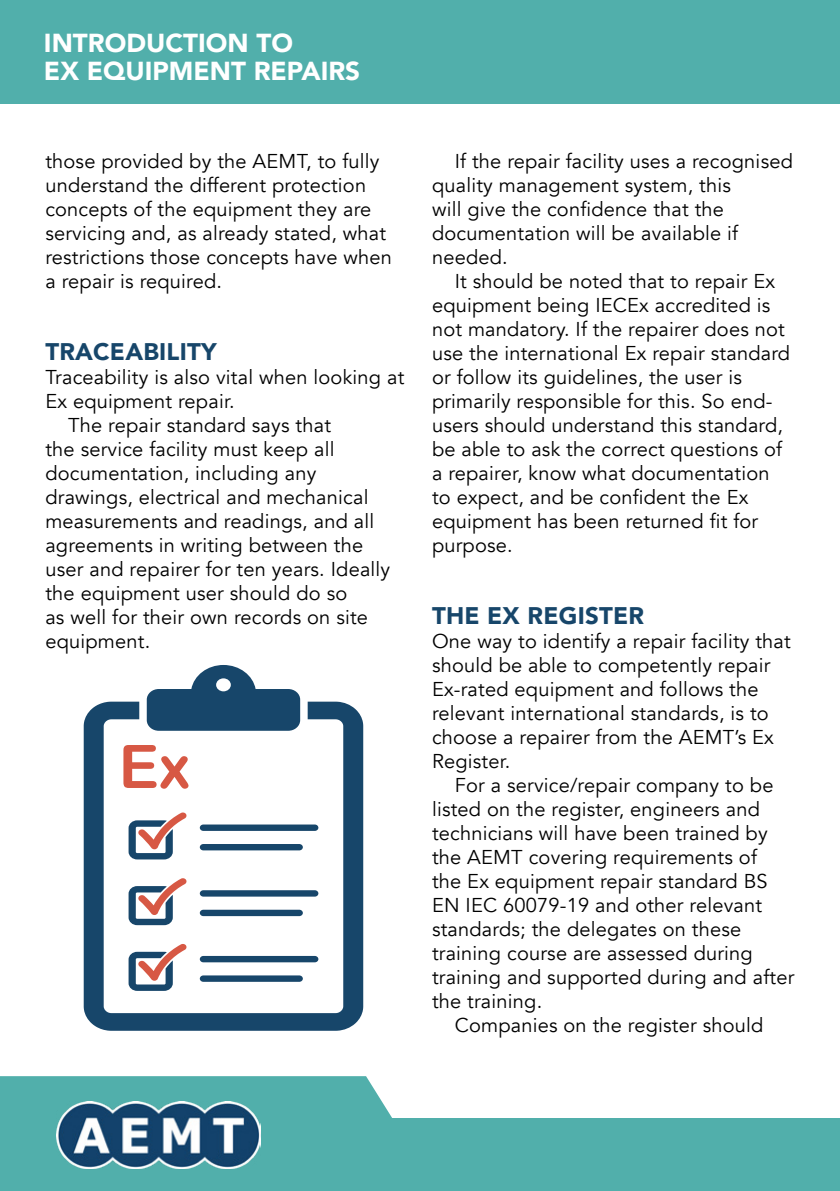
<style>
.page{position:relative;width:840px;height:1191px;background:#fff}
.page>*{position:absolute;margin:0;border:0;box-sizing:border-box;transform-origin:0 0}
.t1{font:60px "Arial Rounded MT Bold";color:#d75844}
.t2{font:900 26px/28px "Avenir";color:#fff}
.t3{font:900 24px "Avenir";letter-spacing:.01em;color:#17466a}
.t4{font:20px/24px "Avenir";letter-spacing:.01em;color:#000}
</style>
<div class="page">
<div style="left:0;top:1119px;width:839px;height:72px;background:#51afab"></div>
<svg style="left:0;top:1076px;width:437px;height:93px;fill:#51afab"></svg>
<img style="left:57px;top:1101px;width:203px;height:67px">
<div style="left:0;top:0;width:839px;height:104px;background:#51afab"></div>
<svg style="left:84px;top:701px;width:279px;height:329px"></svg>
<svg style="left:147px;top:665px;width:153px;height:66px"></svg>
<div style="left:216px;top:678px;width:15px;height:13px;background:#fff;border-radius:50%"></div>
<div style="left:200px;top:824px;width:118px;height:7px;background:#17466a;border-radius:3px"></div>
<div style="left:200px;top:844px;width:103px;height:6px;background:#17466a;border-radius:3px"></div>
<svg style="left:128px;top:812px;width:59px;height:47px"></svg>
<div style="left:200px;top:890px;width:118px;height:6px;background:#17466a;border-radius:3px"></div>
<div style="left:200px;top:909px;width:103px;height:7px;background:#17466a;border-radius:3px"></div>
<svg style="left:128px;top:877px;width:59px;height:48px"></svg>
<div style="left:200px;top:956px;width:118px;height:6px;background:#17466a;border-radius:3px"></div>
<div style="left:200px;top:975px;width:103px;height:6px;background:#17466a;border-radius:3px"></div>
<svg style="left:128px;top:943px;width:59px;height:48px"></svg>
<h2 class="t2" style="left:44px;top:29px;width:317px">INTRODUCTION TO<br>EX EQUIPMENT REPAIRS</h2>
<p class="t4" style="left:45px;top:149px;width:348px">those provided by the AEMT, to fully understand the different protection concepts of the equipment they are servicing and, as already stated, what restrictions those concepts have when a repair is required.</p>
<p class="t3" style="left:45px;top:331px;width:173px">TRACEABILITY</p>
<p class="t4" style="left:45px;top:365px;width:360px">Traceability is also vital when looking at</p>
<p class="t4" style="left:45px;top:389px;width:190px">Ex equipment repair.</p>
<p class="t4" style="left:68px;top:413px;width:264px">The repair standard says that</p>
<p class="t4" style="left:45px;top:437px;width:290px">the service facility must keep all</p>
<p class="t4" style="left:45px;top:461px;width:272px">documentation, including any</p>
<p class="t4" style="left:45px;top:485px;width:324px">drawings, electrical and mechanical</p>
<p class="t4" style="left:45px;top:509px;width:330px">measurements and readings, and all</p>
<p class="t4" style="left:45px;top:533px;width:319px">agreements in writing between the</p>
<p class="t4" style="left:45px;top:557px;width:346px">user and repairer for ten years. Ideally</p>
<p class="t4" style="left:45px;top:581px;width:303px">the equipment user should do so</p>
<p class="t4" style="left:45px;top:605px;width:324px">as well for their own records on site</p>
<p class="t4" style="left:45px;top:629px;width:106px">equipment.</p>
<h1 class="t1" style="left:119px;top:731px;width:73px">Ex</h1>
<p class="t4" style="left:432px;top:149px;width:362px;text-indent:23px">If the repair facility uses a recognised quality management system, this<br>will give the confidence that the documentation will be available if needed.</p>
<p class="t4" style="left:432px;top:269px;width:359px;text-indent:23px">It should be noted that to repair Ex equipment being IECEx accredited is not mandatory. If the repairer does not use the international Ex repair standard or follow its guidelines, the user is primarily responsible for this. So end&shy;users should understand this standard, be able to ask the correct questions of a repairer, know what documentation to expect, and be confident the Ex equipment has been returned fit for purpose.</p>
<p class="t3" style="left:432px;top:595px;width:213px">THE EX REGISTER</p>
<p class="t4" style="left:432px;top:629px;width:360px">One way to identify a repair facility that should be able to competently repair Ex-rated equipment and follows the relevant international standards, is to choose a repairer from the AEMT’s Ex Register.</p>
<p class="t4" style="left:454px;top:773px;width:320px">For a service/repair company to be</p>
<p class="t4" style="left:432px;top:797px;width:329px">listed on the register, engineers and</p>
<p class="t4" style="left:432px;top:821px;width:337px">technicians will have been trained by</p>
<p class="t4" style="left:432px;top:845px;width:326px">the AEMT covering requirements of</p>
<p class="t4" style="left:432px;top:869px;width:337px">the Ex equipment repair standard BS</p>
<p class="t4" style="left:432px;top:893px;width:331px">EN IEC 60079-19 and other relevant</p>
<p class="t4" style="left:432px;top:917px;width:310px">standards; the delegates on these</p>
<p class="t4" style="left:432px;top:941px;width:322px">training course are assessed during</p>
<p class="t4" style="left:432px;top:965px;width:363px">training and supported during and after</p>
<p class="t4" style="left:432px;top:989px;width:112px">the training.</p>
<p class="t4" style="left:454px;top:1013px;width:310px">Companies on the register should</p>
</div>
